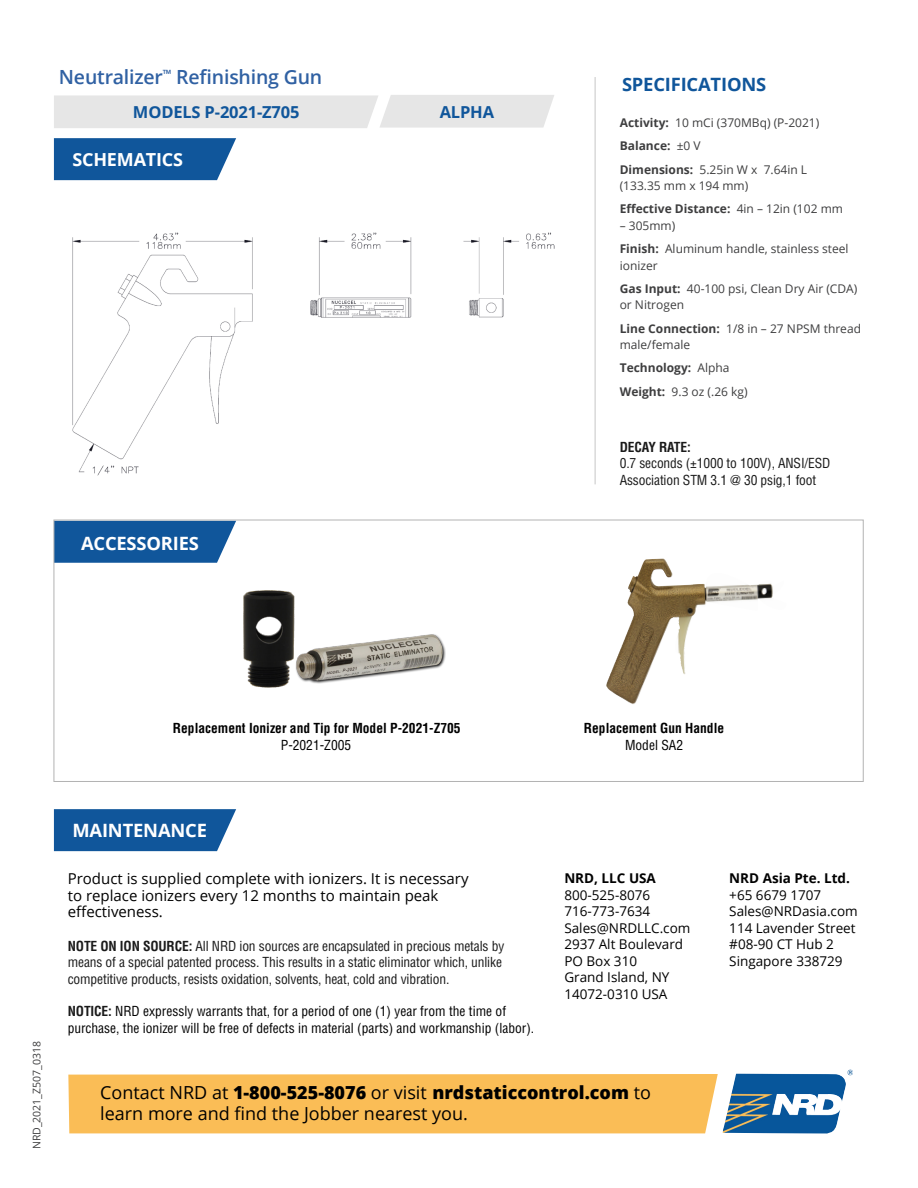
<style>
.page{position:relative;width:918px;height:1188px;background:#fff}
.page>*{position:absolute;margin:0;border:0;box-sizing:border-box;transform-origin:0 0}
.BACK_PAGE_PRODUCT_TI{font:600 19.5px "Open Sans";letter-spacing:-.01em;color:#3061a3}
.t1{font:700 18.45px "Open Sans";letter-spacing:-.01em;color:#fff}
.t2{font:700 18.45px "Open Sans";letter-spacing:-.01em;color:#10569b}
.t3{font:18px/21px "Open Sans";color:#000}
.t4{font:700 18px "Open Sans";letter-spacing:-.01em;color:#fff}
.t5{font:700 16.5px "Open Sans";letter-spacing:-.01em;color:#10569b}
.t6{font:15px/16.5px "Open Sans";color:#000}
.t7{font:condensed 13.5px/16.5px "Helvetica";letter-spacing:-.01em;color:#1a1a1a}
.t8{font:13.5px/16.5px "Open Sans";color:#000}
.t9{font:condensed 13.5px/16.5px "Helvetica";color:#000}
.t10{font:700 condensed 13.5px/16.5px "Helvetica";color:#000;text-align:center}
.t11{font:12px/16.5px "Open Sans";color:#3e3e3f}
.t12{font:700 12px "Open Sans";color:#3e3e3f}
.t13{font:10.5px "Open Sans";color:#3e3e3f}
.s1{font-weight:700}
.s2{font-weight:400}
.s3{font-weight:700;color:#1a1a1a}
.s4{font-weight:800}
</style>
<div class="page">
<svg style="left:56px;top:522px;width:180px;height:41px;background:#1e60a0"></svg>
<svg style="left:54px;top:809px;width:182px;height:42px;background:#1d5fa0"></svg>
<svg style="left:54px;top:138px;width:182px;height:42px;background:#1d5fa0"></svg>
<div style="left:54px;top:95px;width:500px;height:33px;background:#e6e6e6"></div>
<div style="left:54px;top:520px;width:810px;height:262px;border:1px solid #b3b3b3"></div>
<div style="left:68px;top:1074px;width:650px;height:59px;background:#fabd56"></div>
<img style="left:723px;top:1069px;width:130px;height:65px">
<hr style="left:595px;top:77px;width:1px;height:407px;background:#ccc">
<img style="left:243px;top:590px;width:52px;height:98px">
<img style="left:293px;top:633px;width:153px;height:53px">
<img style="left:627px;top:559px;width:19px;height:60px">
<img style="left:72px;top:232px;width:483px;height:244px">
<p class="BACK_PAGE_PRODUCT_TI" style="left:59px;top:64px;width:265px">Neutralizer<sup>™</sup> Refinishing Gun</p>
<p class="t5" style="left:133px;top:101px;width:168px">MODELS P-2021-Z705</p>
<p class="t5" style="left:440px;top:100px;width:56px">ALPHA</p>
<p class="t4" style="left:72px;top:147px;width:112px">SCHEMATICS</p>
<p class="t1" style="left:81px;top:530px;width:120px">ACCESSORIES</p>
<p class="t2" style="left:622px;top:71px;width:146px">SPECIFICATIONS</p>
<p class="t11" style="left:620px;top:114px;width:201px"><span class="s1">Activity:</span> 10 mCi (370MBq) (P-2021)</p>
<p class="t12" style="left:620px;top:138px;width:83px">Balance: <span class="s2">±0 V</span></p>
<p class="t11" style="left:620px;top:161px;width:189px"><span class="s1">Dimensions:</span> 5.25in W x 7.64in L (133.35 mm x 194 mm)</p>
<p class="t12" style="left:620px;top:201px;width:225px">Effective Distance: <span class="s2">4in – 12in (102 mm</span></p>
<p class="t11" style="left:620px;top:217px;width:57px">– 305mm)</p>
<p class="t11" style="left:620px;top:240px;width:230px"><span class="s1">Finish:</span> Aluminum handle, stainless steel ionizer</p>
<p class="t11" style="left:620px;top:280px;width:239px"><span class="s1">Gas Input:</span> 40-100 psi, Clean Dry Air (CDA) or Nitrogen</p>
<p class="t11" style="left:620px;top:320px;width:243px"><span class="s1">Line Connection:</span> 1/8 in – 27 NPSM thread male/female</p>
<p class="t12" style="left:620px;top:360px;width:111px">Technology: <span class="s2">Alpha</span></p>
<p class="t11" style="left:620px;top:383px;width:129px"><span class="s1">Weight:</span> 9.3 oz (.26 kg)</p>
<p class="t7" style="left:620px;top:438px;width:212px"><span class="s1">DECAY RATE:<br></span>0.7 seconds (±1000 to 100V), ANSI/ESD<br>Association STM 3.1 @ 30 psig,1 foot</p>
<p class="t10" style="left:173px;top:720px;width:289px">Replacement Ionizer and Tip for Model P-2021-Z705<br><span class="s2">P-2021-Z005</span></p>
<p class="t10" style="left:584px;top:720px;width:142px">Replacement Gun Handle<br><span class="s2">Model SA2</span></p>
<p class="t13" style="left:29px;top:1149px;width:110px;rotate:-90deg">NRD_2021_Z507_0318</p>
<p class="t1" style="left:72px;top:817px;width:136px">MAINTENANCE</p>
<p class="t6" style="left:68px;top:870px;width:402px">Product is supplied complete with ionizers. It is necessary to replace ionizers every 12 months to maintain peak effectiveness.</p>
<p class="t8" style="left:564px;top:870px;width:128px"><span class="s1">NRD, LLC USA<br></span>800-525-8076<br>716-773-7634<br>Sales@NRDLLC.com<br>2937 Alt Boulevard<br>PO Box 310<br>Grand Island, NY<br>14072-0310 USA</p>
<p class="t8" style="left:729px;top:870px;width:130px"><span class="s1">NRD Asia Pte. Ltd. </span>+65 6679 1707<br>Sales@NRDasia.com<br>114 Lavender Street #08-90 CT Hub 2<br>Singapore 338729</p>
<p class="t7" style="left:68px;top:937px;width:438px"><span class="s1">NOTE ON ION SOURCE:</span> All NRD ion sources are encapsulated in precious metals by means of a special patented process. This results in a static eliminator which, unlike competitive products, resists oxidation, solvents, heat, cold and vibration.</p>
<p class="t9" style="left:68px;top:1003px;width:468px"><span class="s3">NOTICE:</span> NRD expressly warrants that, for a period of one (1) year from the time of purchase, the ionizer will be free of defects in material (parts) and workmanship (labor).</p>
<p class="t3" style="left:100px;top:1081px;width:552px">Contact NRD at <span class="s4">1-800-525-8076</span> or visit <span class="s4">nrdstaticcontrol.com</span> to learn more and find the Jobber nearest you.</p>
</div>
